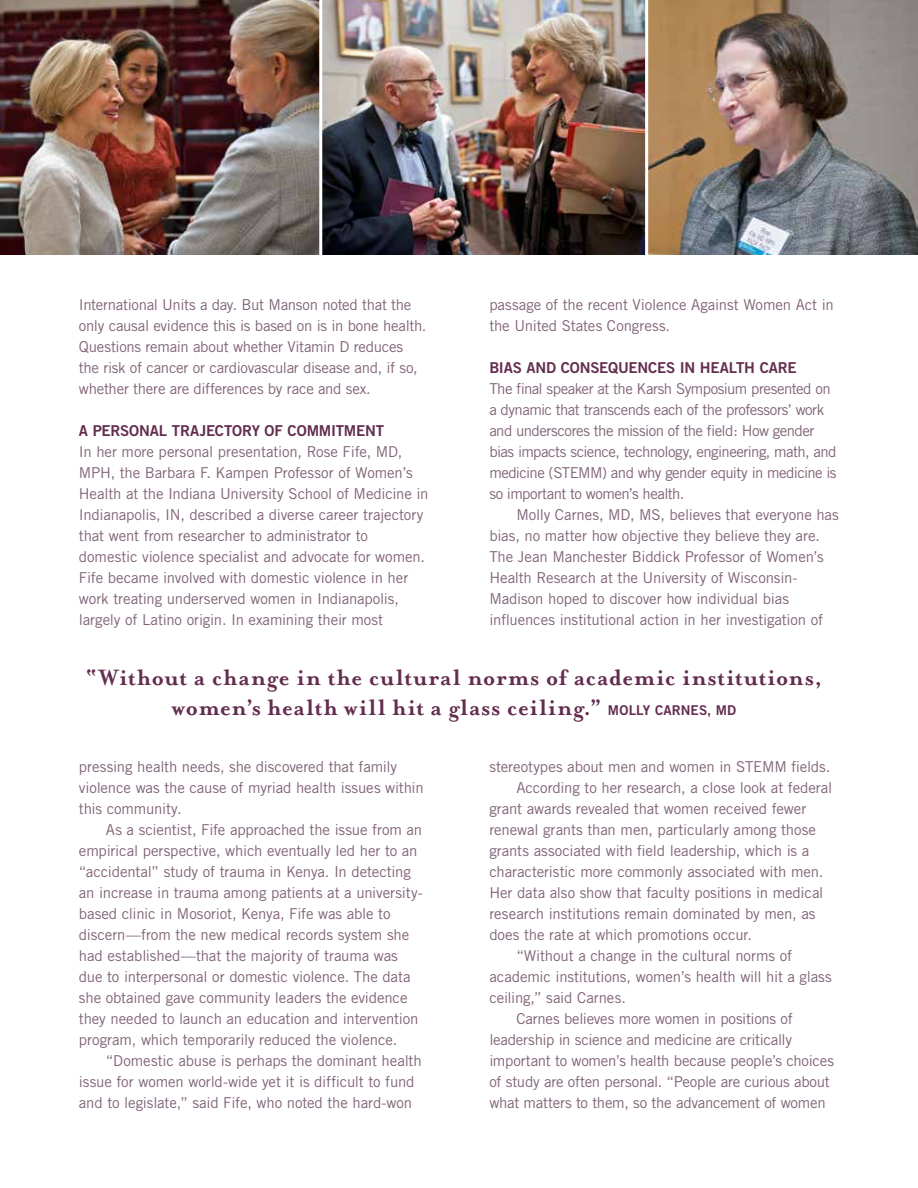
<style>
.page{position:relative;width:918px;height:1188px;background:#fff}
.page>*{position:absolute;margin:0;border:0;box-sizing:border-box;transform-origin:0 0}
.t1{font:700 25.5px/30px "Mrs Eaves";letter-spacing:.035em;color:#632d4f}
.t2{font:15px/21px "Trade Gothic";letter-spacing:-.015em;color:#806377}
.t3{font:15px/21px "Trade Gothic";letter-spacing:-.035em;color:#806377}
.t4{font:15px "Trade Gothic Bold Two";letter-spacing:-.01em;color:#632d4f}
.t5{font:13.5px "Trade Gothic Bold Two";color:#632d4f}
.s1{font-family:"Trade Gothic Bold Two";font-weight:400;font-size:13.5px}
</style>
<div class="page">
<img style="left:0;top:0;width:918px;height:255px">
<hr style="left:319px;top:0;width:3px;height:257px;background:#fff">
<hr style="left:645px;top:0;width:3px;height:257px;background:#fff">
<p class="t2" style="left:79px;top:294px;width:349px">International Units a day. But Manson noted that the only causal evidence this is based on is in bone health.<br>Questions remain about whether Vitamin D reduces the risk of cancer or cardiovascular disease and, if so, whether there are differences by race and sex.</p>
<p class="t4" style="left:79px;top:422px;width:307px">A PERSONAL TRAJECTORY OF COMMITMENT</p>
<p class="t2" style="left:79px;top:441px;width:351px">In her more personal presentation, Rose Fife, MD, MPH, the Barbara F. Kampen Professor of Women’s Health at the Indiana University School of Medicine in Indianapolis, IN, described a diverse career trajectory that went from researcher to administrator to domestic violence specialist and advocate for women.<br>Fife became involved with domestic violence in her work treating underserved women in Indianapolis, largely of Latino origin. In examining their most</p>
<p class="t2" style="left:489px;top:294px;width:346px">passage of the recent Violence Against Women Act in the United States Congress.</p>
<p class="t4" style="left:489px;top:359px;width:307px">BIAS AND CONSEQUENCES IN HEALTH CARE</p>
<p class="t3" style="left:489px;top:378px;width:349px">The final speaker at the Karsh Symposium presented on a dynamic that transcends each of the professors’ work and underscores the mission of the field: How gender bias impacts science, technology, engineering, math, and medicine (STEMM) and why gender equity in medicine is so important to women’s health.</p>
<p class="t2" style="left:489px;top:504px;width:351px;text-indent:27px">Molly Carnes, MD, MS, believes that everyone has bias, no matter how objective they believe they are.<br>The Jean Manchester Biddick Professor of Women’s Health Research at the University of Wisconsin-Madison hoped to discover how individual bias influences institutional action in her investigation of</p>
<h1 class="t1" style="left:172px;top:663px;width:652px;text-indent:-86px">“Without a change in the cultural norms of academic institutions, women’s health will hit a glass ceiling.” <span class="s1">MOLL</span></h1>
<p class="t5" style="left:643px;top:702px;width:31px">Y CARN</p>
<p class="t5" style="left:691px;top:702px;width:36px">ES, MD</p>
<p class="t2" style="left:79px;top:756px;width:346px">pressing health needs, she discovered that family violence was the cause of myriad health issues within this community.</p>
<p class="t2" style="left:79px;top:819px;width:345px;text-indent:27px">As a scientist, Fife approached the issue from an empirical perspective, which eventually led her to an “accidental” study of trauma in Kenya. In detecting an increase in trauma among patients at a university&shy;based clinic in Mosoriot, Kenya, Fife was able to discern—from the new medical records system she had established—that the majority of trauma was due to interpersonal or domestic violence. The data she obtained gave community leaders the evidence they needed to launch an education and intervention program, which temporarily reduced the violence.</p>
<p class="t2" style="left:79px;top:1050px;width:344px;text-indent:27px">“Domestic abuse is perhaps the dominant health issue for women world-wide yet it is difficult to fund and to legislate,” said Fife, who noted the hard-won</p>
<p class="t2" style="left:489px;top:756px;width:343px">stereotypes about men and women in STEMM fields.</p>
<p class="t2" style="left:516px;top:777px;width:317px">According to her research, a close look at federal</p>
<p class="t2" style="left:489px;top:798px;width:318px">grant awards revealed that women received fewer</p>
<p class="t2" style="left:489px;top:819px;width:328px">renewal grants than men, particularly among those</p>
<p class="t2" style="left:489px;top:840px;width:322px">grants associated with field leadership, which is a</p>
<p class="t2" style="left:489px;top:861px;width:336px">characteristic more commonly associated with men.</p>
<p class="t2" style="left:489px;top:882px;width:336px">Her data also show that faculty positions in medical</p>
<p class="t2" style="left:489px;top:903px;width:328px">research institutions remain dominated by men, as</p>
<p class="t2" style="left:489px;top:924px;width:264px">does the rate at which promotions occur.</p>
<p class="t2" style="left:516px;top:945px;width:277px">“Without a change in the cultural norms of</p>
<p class="t2" style="left:489px;top:966px;width:344px">academic institutions, women’s health will hit a glass</p>
<p class="t2" style="left:489px;top:987px;width:138px">ceiling,” said Carnes.</p>
<p class="t2" style="left:516px;top:1008px;width:278px">Carnes believes more women in positions of</p>
<p class="t2" style="left:489px;top:1029px;width:304px">leadership in science and medicine are critically</p>
<p class="t2" style="left:489px;top:1050px;width:346px">important to women’s health because people’s choices</p>
<p class="t2" style="left:489px;top:1071px;width:342px">of study are often personal. “People are curious about</p>
<p class="t2" style="left:489px;top:1092px;width:338px">what matters to them, so the advancement of women</p>
</div>
